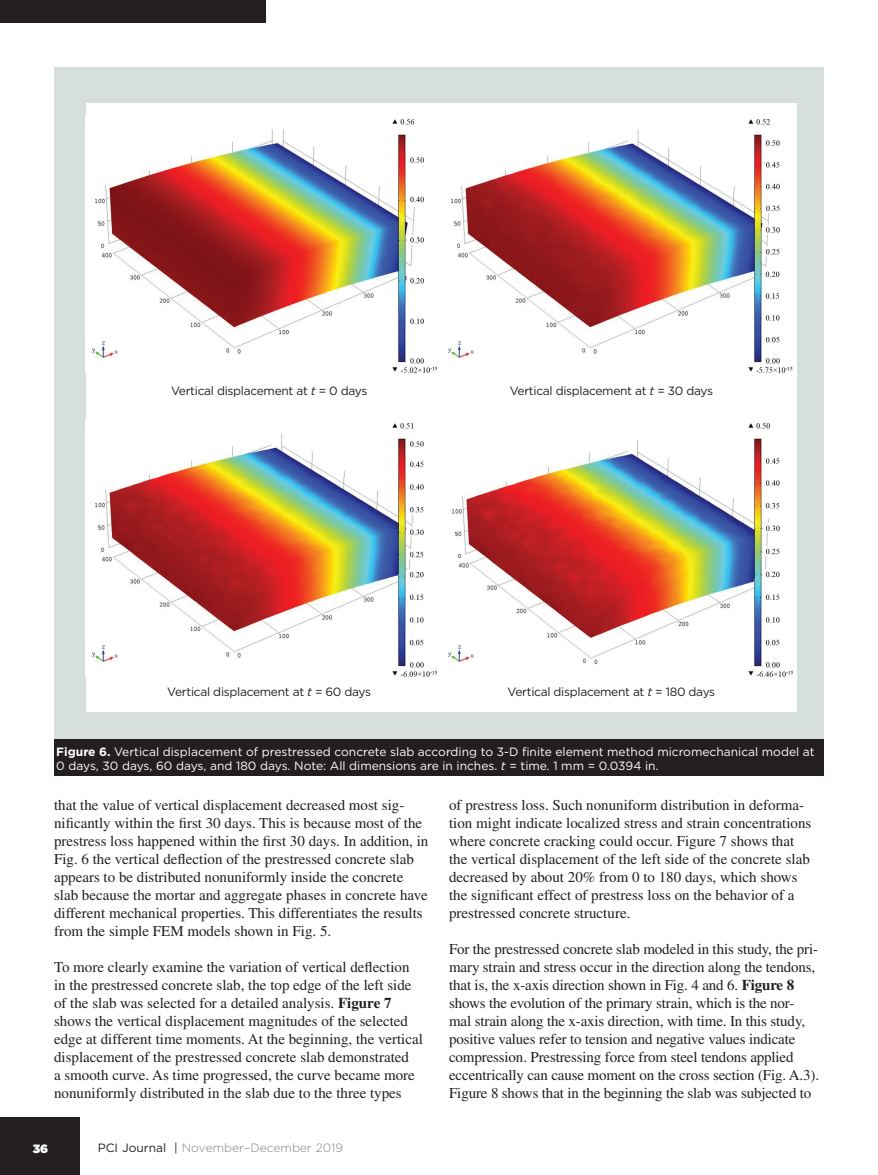
<style>
.page{position:relative;width:878px;height:1175px;background:#fff}
.page>*{position:absolute;margin:0;border:0;box-sizing:border-box;transform-origin:0 0}
.Body{font:15px/18px "Times LT Std";color:#231f20}
.Figure_caption{font:12px/14.4px "Gotham";color:#fff}
.Figure_label{font:12px "Gotham";letter-spacing:-.025em;color:#231f20}
.t1{font:300 12px "Gotham";color:#808285}
.t2{font:900 12px "Gotham";color:#fff}
.s1{font-style:italic}
.s2{font-weight:700}
.s3{font-weight:400;color:#231f20}
</style>
<div class="page">
<div style="left:0;top:1117px;width:80px;height:57px;background:#231f20"></div>
<div style="left:0;top:0;width:266px;height:23px;background:#231f20"></div>
<div style="left:54px;top:68px;width:770px;height:676px;background:#d7dfde"></div>
<div style="left:86px;top:103px;width:710px;height:608px;background:#fff"></div>
<div style="left:54px;top:740px;width:770px;height:36px;background:#231f20"></div>
<img style="left:92px;top:119px;width:701px;height:253px">
<img style="left:92px;top:423px;width:701px;height:253px">
<p class="Figure_label" style="left:171px;top:383px;width:198px">Vertical displacement at <span class="s1">t</span> = 0 days</p>
<p class="Figure_label" style="left:167px;top:684px;width:205px">Vertical displacement at <span class="s1">t</span> = 60 days</p>
<p class="Figure_label" style="left:509px;top:383px;width:205px">Vertical displacement at <span class="s1">t</span> = 30 days</p>
<p class="Figure_label" style="left:507px;top:684px;width:209px">Vertical displacement at <span class="s1">t</span> = 180 days</p>
<p class="Figure_caption" style="left:56px;top:744px;width:759px"><span class="s2">Figure 6.</span> Vertical displacement of prestressed concrete slab according to 3-D finite element method micromechanical model at<br>0 days, 30 days, 60 days, and 180 days. Note: All dimensions are in inches. <span class="s1">t</span> = time. 1 mm = 0.0394 in.</p>
<p class="Body" style="left:54px;top:796px;width:376px">that the value of vertical displacement decreased most sig&shy;nificantly within the first 30 days. This is because most of the prestress loss happened within the first 30 days. In addition, in Fig. 6 the vertical deflection of the prestressed concrete slab appears to be distributed nonuniformly inside the concrete slab because the mortar and aggregate phases in concrete have different mechanical properties. This differentiates the results from the simple FEM models shown in Fig. 5.</p>
<p class="Body" style="left:54px;top:958px;width:370px">To more clearly examine the variation of vertical deflection in the prestressed concrete slab, the top edge of the left side of the slab was selected for a detailed analysis. <span class="s2">Figure 7 </span>shows the vertical displacement magnitudes of the selected edge at different time moments. At the beginning, the vertical displacement of the prestressed concrete slab demonstrated<br>a smooth curve. As time progressed, the curve became more nonuniformly distributed in the slab due to the three types</p>
<p class="t2" style="left:33px;top:1139px;width:17px">36</p>
<p class="t1" style="left:98px;top:1140px;width:247px"><span class="s3">PCI Journal</span> <span class="s3">|</span> November–December 2019</p>
<p class="Body" style="left:449px;top:796px;width:364px">of prestress loss. Such nonuniform distribution in deforma&shy;tion might indicate localized stress and strain concentrations where concrete cracking could occur. Figure 7 shows that the vertical displacement of the left side of the concrete slab decreased by about 20% from 0 to 180 days, which shows the significant effect of prestress loss on the behavior of a prestressed concrete structure.</p>
<p class="Body" style="left:449px;top:940px;width:371px">For the prestressed concrete slab modeled in this study, the pri&shy;mary strain and stress occur in the direction along the tendons, that is, the x-axis direction shown in Fig. 4 and 6. <span class="s2">Figure 8 </span>shows the evolution of the primary strain, which is the nor&shy;mal strain along the x-axis direction, with time. In this study, positive values refer to tension and negative values indicate compression. Prestressing force from steel tendons applied eccentrically can cause moment on the cross section (Fig. A.3).<br>Figure 8 shows that in the beginning the slab was subjected to</p>
</div>
